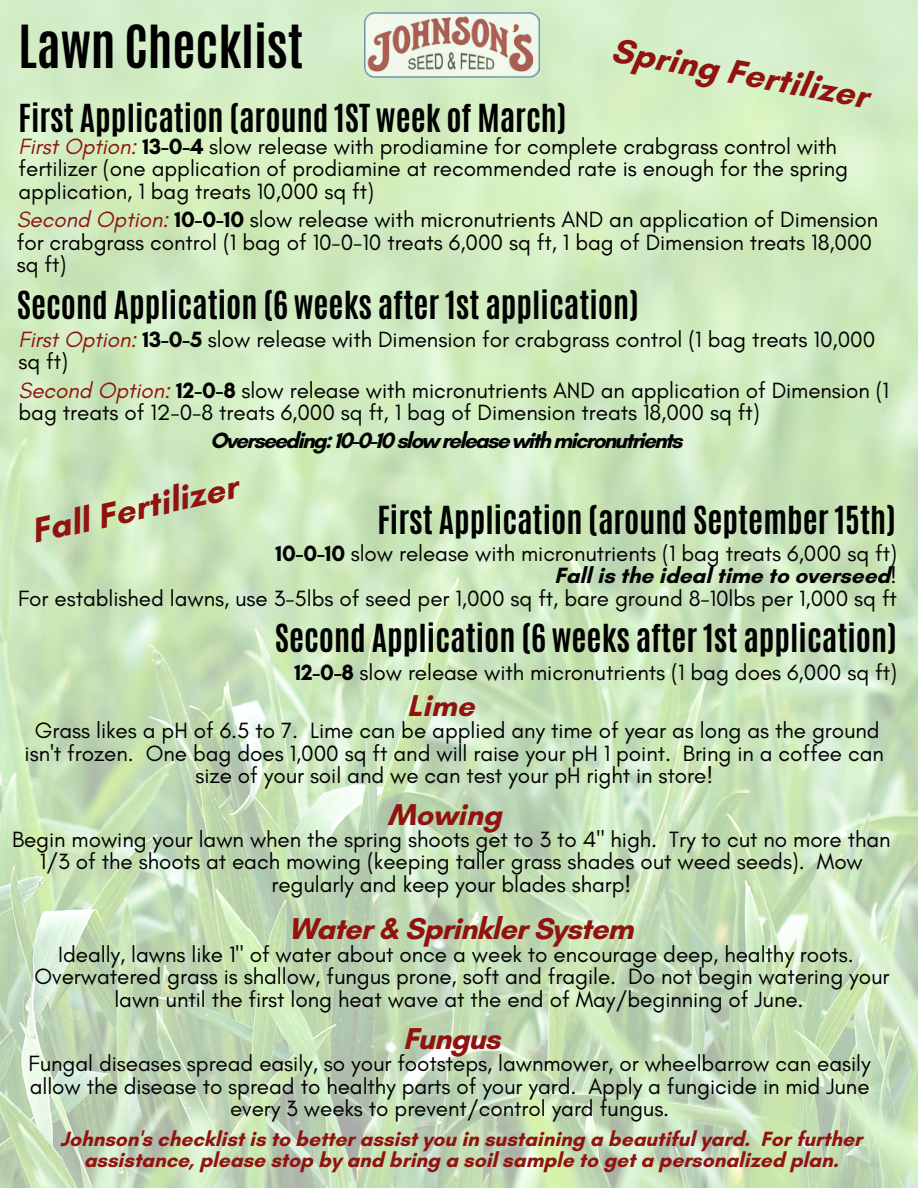
<style>
.page{position:relative;width:918px;height:1188px;background:#fff}
.page>*{position:absolute;margin:0;border:0;box-sizing:border-box;transform-origin:0 0}
.t1{font:700 49.65px "Antonio";color:#000}
.t2{font:700 35.25px "Glacial Indifference";color:#90130f}
.t3{font:700 32.25px "Antonio";color:#000}
.t4{font:700 30.75px "Glacial Indifference";letter-spacing:-.025em;color:#90130f}
.t5{font:22.5px/22.5px "Glacial Indifference";letter-spacing:-.005em;color:#000}
.t6{font:700 22.5px "Glacial Indifference";letter-spacing:-.075em;color:#000}
.t7{font:700 21px/20.2px "Glacial Indifference";letter-spacing:-.005em;color:#90130f;text-align:center}
.s1{font-style:italic;color:#90130f}
.s2{font-weight:700}
</style>
<div class="page">
<img style="left:0;top:0;width:918px;height:1188px">
<img style="left:365px;top:12px;width:174px;height:66px">
<h1 class="t1" style="left:19px;top:11px;width:286px">Lawn Checklist</h1>
<h2 class="t2" style="left:616px;top:29px;width:262px;rotate:10deg">Spring Fertilizer</h2>
<p class="t5" style="left:19px;top:135px;width:831px"><span class="s1">First Option:</span> <span class="s2">13-0-4</span> slow release with prodiamine for complete crabgrass control with fertilizer (one application of prodiamine at recommended rate is enough for the spring application, 1 bag treats 10,000 sq ft)</p>
<h3 class="t3" style="left:19px;top:95px;width:550px">First Application (around 1ST week of March)</h3>
<p class="t5" style="left:17px;top:208px;width:863px"><span class="s1">Second Option:</span> <span class="s2">10-0-10</span> slow release with micronutrients AND an application of Dimension for crabgrass control (1 bag of 10-0-10 treats 6,000 sq ft, 1 bag of Dimension treats 18,000 sq ft)</p>
<h3 class="t3" style="left:17px;top:282px;width:624px">Second Application (6 weeks after 1st application)</h3>
<p class="t5" style="left:19px;top:328px;width:858px"><span class="s1">First Option:</span> <span class="s2">13-0-5</span> slow release with Dimension for crabgrass control (1 bag treats 10,000 sq ft)</p>
<p class="t5" style="left:19px;top:378px;width:872px"><span class="s1">Second Option:</span> <span class="s2">12-0-8</span> slow release with micronutrients AND an application of Dimension (1 bag treats of 12-0-8 treats 6,000 sq ft, 1 bag of Dimension treats 18,000 sq ft)</p>
<p class="t6" style="left:210px;top:427px;width:474px">Overseeding: 10-0-10 slow release with micronutrients</p>
<h2 class="t2" style="left:27px;top:511px;width:212px;rotate:-13deg">Fall Fertilizer</h2>
<p class="t5" style="left:18px;top:542px;width:880px;text-align:right"><span class="s2">10-0-10</span> slow release with micronutrients (1 bag treats 6,000 sq ft)<br><span class="s2">Fall is the ideal time to overseed</span>!<br>For established lawns, use 3-5lbs of seed per 1,000 sq ft, bare ground 8-10lbs per 1,000 sq ft</p>
<h3 class="t3" style="left:377px;top:497px;width:520px">First Application (around September 15th)</h3>
<h3 class="t3" style="left:275px;top:615px;width:624px">Second Application (6 weeks after 1st application)</h3>
<p class="t5" style="left:294px;top:661px;width:604px"><span class="s2">12-0-8</span> slow release with micronutrients (1 bag does 6,000 sq ft)</p>
<h3 class="t4" style="left:407px;top:686px;width:69px">Lime</h3>
<p class="t5" style="left:25px;top:719px;width:861px;text-align:center">Grass likes a pH of 6.5 to 7. Lime can be applied any time of year as long as the ground isn't frozen. One bag does 1,000 sq ft and will raise your pH 1 point. Bring in a coffee can size of your soil and we can test your pH right in store!</p>
<h3 class="t4" style="left:387px;top:796px;width:116px">Mowing</h3>
<p class="t5" style="left:12px;top:828px;width:880px;text-align:center">Begin mowing your lawn when the spring shoots get to 3 to 4" high. Try to cut no more than<br>1/3 of the shoots at each mowing (keeping taller grass shades out weed seeds). Mow regularly and keep your blades sharp!</p>
<h3 class="t4" style="left:289px;top:910px;width:346px">Water &amp; Sprinkler System</h3>
<p class="t5" style="left:35px;top:943px;width:856px;text-align:center">Ideally, lawns like 1" of water about once a week to encourage deep, healthy roots.<br>Overwatered grass is shallow, fungus prone, soft and fragile. Do not begin watering your lawn until the first long heat wave at the end of May/beginning of June.</p>
<h3 class="t4" style="left:403px;top:1020px;width:99px">Fungus</h3>
<p class="t5" style="left:29px;top:1052px;width:844px;text-align:center">Fungal diseases spread easily, so your footsteps, lawnmower, or wheelbarrow can easily allow the disease to spread to healthy parts of your yard. Apply a fungicide in mid June every 3 weeks to prevent/control yard fungus.</p>
<p class="t7" style="left:60px;top:1129px;width:803px">Johnson's checklist is to better assist you in sustaining a beautiful yard. For further assistance, please stop by and bring a soil sample to get a personalized plan.</p>
</div>
